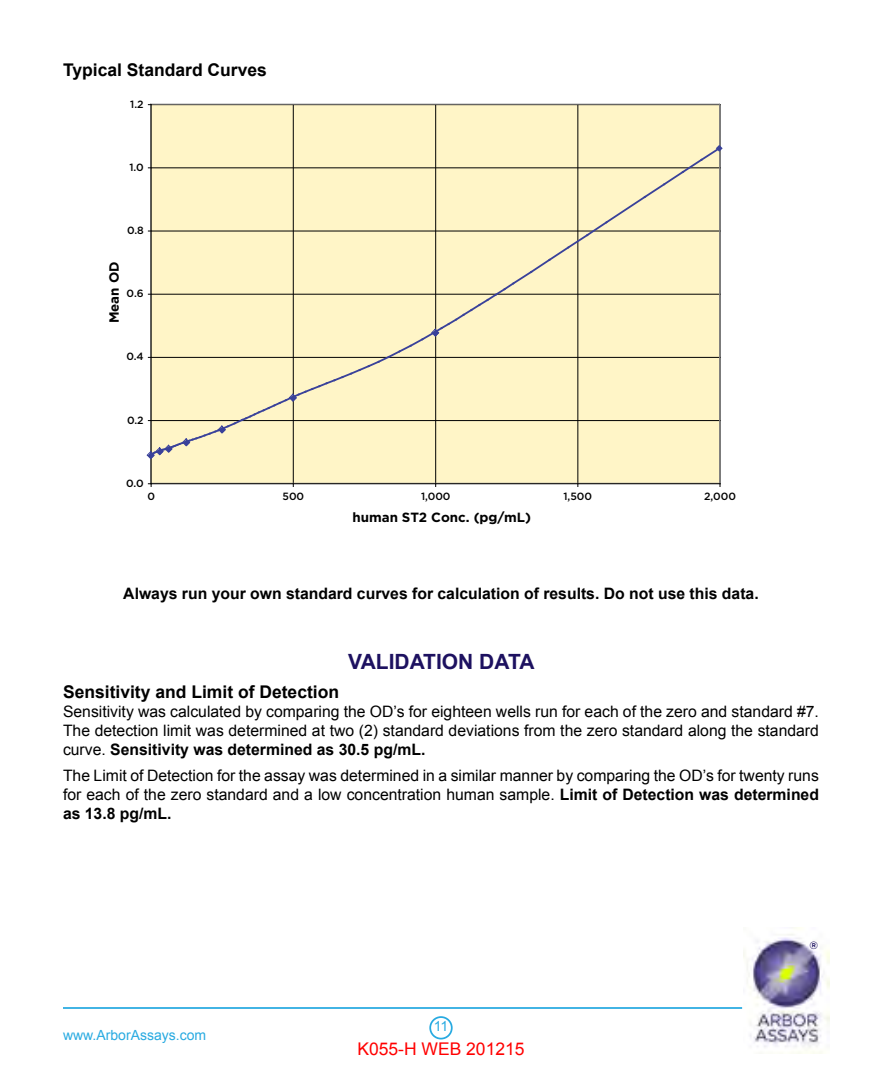
<style>
.page{position:relative;width:882px;height:1071px;background:#fff}
.page>*{position:absolute;margin:0;border:0;box-sizing:border-box;transform-origin:0 0}
.t1{font:700 21px "Arial";color:#1d1160}
.t2{font:700 17.5px "Arial";color:#000}
.t3{font:17.5px "Arial";color:#f00}
.t4{font:15.75px/18.9px "Arial";color:#000;text-align:justify}
.t5{font:700 15.75px "Arial";color:#000}
.t6{font:14px "Arial";color:#28aae1}
.t7{font:700 13.3px "Gotham";color:#010101}
.t8{font:500 10.5px "Gotham";color:#010101}
.t9{font:700 10.5px "Gotham";color:#1d1160}
.s1{font-weight:700}
</style>
<div class="page">
<div style="left:429px;top:1016px;width:24px;height:24px;border:2px solid #28aae1;border-radius:50%"></div>
<img style="left:743px;top:927px;width:87px;height:126px">
<hr style="left:63px;top:1007px;width:679px;height:2px;background:#28aae1">
<div style="left:151px;top:105px;width:569px;height:379px;background:#fff5c7"></div>
<hr style="left:293px;top:105px;width:1px;height:379px;background:#010101">
<hr style="left:435px;top:105px;width:1px;height:379px;background:#010101">
<hr style="left:578px;top:105px;width:1px;height:379px;background:#010101">
<hr style="left:720px;top:105px;width:1px;height:379px;background:#010101">
<hr style="left:151px;top:104px;width:569px;height:1px;background:#818181">
<hr style="left:719px;top:104px;width:1px;height:379px;background:#818181">
<hr style="left:150px;top:104px;width:1px;height:379px;background:#818181">
<hr style="left:151px;top:105px;width:1px;height:379px;background:#010101">
<hr style="left:151px;top:483px;width:569px;height:1px;background:#010101">
<svg style="left:146px;top:145px;width:577px;height:315px"></svg>
<p class="t2" style="left:63px;top:58px;width:205px">Typical Standard Curves</p>
<p class="t8" style="left:130px;top:98px;width:15px">1.2</p>
<p class="t8" style="left:129px;top:161px;width:16px">1.0</p>
<p class="t8" style="left:127px;top:224px;width:18px">0.8</p>
<p class="t7" style="left:106px;top:323px;width:63px;rotate:-90deg">Mean OD</p>
<p class="t8" style="left:127px;top:288px;width:19px">0.6</p>
<p class="t8" style="left:126px;top:351px;width:19px">0.4</p>
<p class="t8" style="left:127px;top:414px;width:18px">0.2</p>
<p class="t8" style="left:126px;top:477px;width:19px">0.0</p>
<p class="t8" style="left:147px;top:490px;width:9px">0</p>
<p class="t8" style="left:283px;top:490px;width:23px">500</p>
<p class="t8" style="left:421px;top:490px;width:31px">1,000</p>
<p class="t8" style="left:563px;top:490px;width:30px">1,500</p>
<p class="t8" style="left:704px;top:490px;width:33px">2,000</p>
<p class="t7" style="left:352px;top:510px;width:180px">human ST2 Conc. (pg/mL)</p>
<p class="t5" style="left:123px;top:583px;width:637px">Always run your own standard curves for calculation of results. Do not use this data.</p>
<h1 class="t1" style="left:348px;top:648px;width:188px">VALIDATION DATA</h1>
<p class="t2" style="left:63px;top:680px;width:278px">Sensitivity and Limit of Detection</p>
<p class="t4" style="left:63px;top:702px;width:757px">Sensitivity was calculated by comparing the OD’s for eighteen wells run for each of the zero and standard #7.<br>The detection limit was determined at two (2) standard deviations from the zero standard along the standard curve. <span class="s1">Sensitivity was determined as 30.5 pg/mL.</span></p>
<p class="t4" style="left:63px;top:767px;width:758px">The Limit of Detection for the assay was determined in a similar manner by comparing the OD’s for twenty runs for each of the zero standard and a low concentration human sample. <span class="s1">Limit of Detection was determined as 13.8 pg/mL.</span></p>
<p class="t6" style="left:63px;top:1025px;width:145px">www.ArborAssays.com</p>
<p class="t6" style="left:434px;top:1017px;width:16px">11</p>
<p class="t3" style="left:357px;top:1037px;width:169px">K055-H WEB 201215</p>
<p class="t9" style="left:809px;top:939px;width:10px">®</p>
</div>
